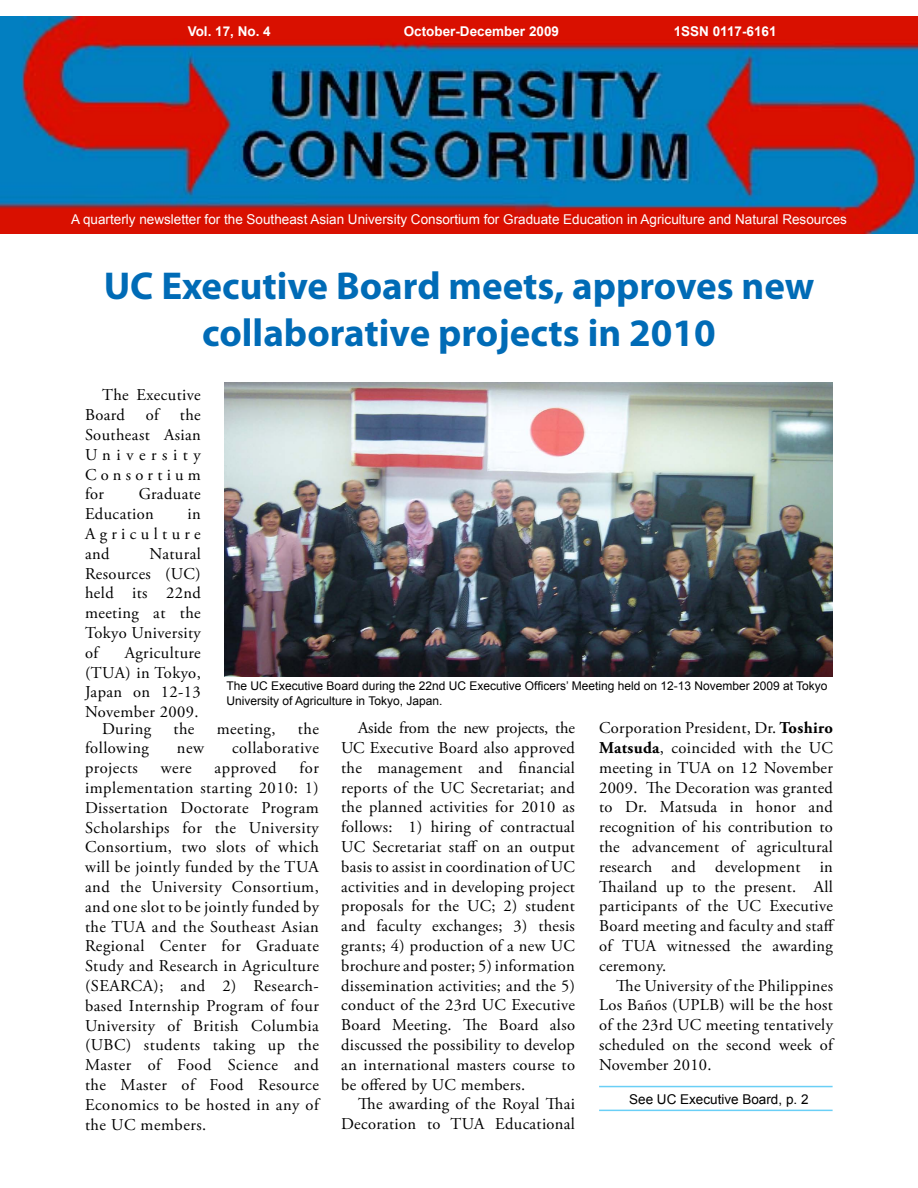
<style>
.page{position:relative;width:918px;height:1188px;background:#fff}
.page>*{position:absolute;margin:0;border:0;box-sizing:border-box;transform-origin:0 0}
.t1{font:700 39px/46.8px "Myriad Pro";color:#006bb6;text-align:center}
.t2{font:16.5px/19.8px "Adobe Garamond Pro";letter-spacing:.025em;color:#000;text-align:justify}
.t3{font:13.5px "Arial";color:#fff}
.t4{font:700 13.5px "Arial";color:#fff}
.t5{font:13.5px "Arial";color:#000}
.t6{font:12px/14.4px "Arial";color:#000}
.s1{font-weight:700}
</style>
<div class="page">
<img style="left:0;top:17px;width:918px;height:217px">
<hr style="left:599px;top:1086px;width:234px;height:1px;background:#6acff6">
<hr style="left:599px;top:1110px;width:234px;height:1px;background:#6acff6">
<img style="left:225px;top:383px;width:608px;height:293px">
<p class="t4" style="left:188px;top:22px;width:85px">Vol. 17, No. 4</p>
<p class="t4" style="left:404px;top:22px;width:157px">October-December 2009</p>
<p class="t4" style="left:674px;top:22px;width:104px">1SSN 0117-6161</p>
<p class="t3" style="left:71px;top:211px;width:777px">A quarterly newsletter for the Southeast Asian University Consortium for Graduate Education in Agriculture and Natural Resources</p>
<h1 class="t1" style="left:104px;top:261px;width:712px">UC Executive Board meets, approves new collaborative projects in 2010</h1>
<p class="t2" style="left:85px;top:386px;width:117px;text-indent:17px">The Executive<br>Board</p>
<p class="t2" style="left:85px;top:406px;width:117px;text-indent:95px">the Southeast Asian University Consortium for</p>
<p class="t2" style="left:146px;top:406px;width:15px">of</p>
<p class="t2" style="left:85px;top:485px;width:117px;text-indent:54px">Graduate<br>Education</p>
<p class="t2" style="left:85px;top:505px;width:117px;text-indent:102px">in Agriculture and</p>
<p class="t2" style="left:85px;top:544px;width:117px;text-indent:64px">Natural Resources (UC) held its 22nd meeting at the Tokyo University of</p>
<p class="t2" style="left:85px;top:643px;width:117px;text-indent:40px">Agriculture (TUA) in Tokyo, Japan on 12-13<br>November 2009.</p>
<p class="t6" style="left:227px;top:679px;width:602px">The UC Executive Board during the 22nd UC Executive Officers’ Meeting held on 12-13 November 2009 at Tokyo<br>University of Agriculture in Tokyo, Japan.</p>
<p class="t2" style="left:102px;top:719px;width:51px">During</p>
<p class="t2" style="left:173px;top:719px;width:23px">the</p>
<p class="t2" style="left:217px;top:719px;width:60px">meeting,</p>
<p class="t2" style="left:298px;top:719px;width:23px">the</p>
<p class="t2" style="left:85px;top:739px;width:65px">following</p>
<p class="t2" style="left:177px;top:739px;width:29px">new</p>
<p class="t2" style="left:232px;top:739px;width:88px">collaborative</p>
<p class="t2" style="left:85px;top:759px;width:54px">projects</p>
<p class="t2" style="left:161px;top:759px;width:32px">were</p>
<p class="t2" style="left:215px;top:759px;width:63px">approved</p>
<p class="t2" style="left:85px;top:759px;width:235px;text-indent:215px">for implementation starting 2010: 1)<br>Dissertation Doctorate Program Scholarships for the University Consortium, two slots of which will be jointly funded by the TUA and the University Consortium, and one slot to be jointly funded by the TUA and the Southeast Asian Regional Center for Graduate Study and Research in Agriculture (SEARCA); and 2) Research&shy;based Internship Program of four University of British Columbia (UBC) students taking up the Master of Food Science and the Master of Food Resource Economics to be hosted in any of the UC members.</p>
<p class="t2" style="left:341px;top:719px;width:235px;text-indent:17px">Aside from the new projects, the UC Executive Board also approved the management and financial reports of the UC Secretariat; and the planned activities for 2010 as follows: 1) hiring of contractual UC Secretariat staff on an output basis to assist in coordination of UC activities and in developing project proposals for the UC; 2) student and faculty exchanges; 3) thesis grants; 4) production of a new UC brochure and poster; 5) information dissemination activities; and the 5) conduct of the 23rd UC Executive Board Meeting. The Board also discussed the possibility to develop an international masters course to be offered by UC members.</p>
<p class="t2" style="left:341px;top:1095px;width:235px;text-align:right">The awarding of the Royal Thai<br>Decoration to TUA Educational</p>
<p class="t2" style="left:599px;top:719px;width:237px">Corporation President, Dr. <span class="s1">Toshiro Matsuda</span>, coincided with the UC meeting in TUA on 12 November 2009. The Decoration was granted to Dr. Matsuda in honor and recognition of his contribution to the advancement of agricultural research and development in Thailand up to the present. All participants of the UC Executive Board meeting and faculty and staff of TUA witnessed the awarding ceremony.</p>
<p class="t2" style="left:599px;top:976px;width:235px;text-indent:17px">The University of the Philippines Los Baños (UPLB) will be the host of the 23rd UC meeting tentatively scheduled on the second week of November 2010.</p>
<p class="t5" style="left:629px;top:1090px;width:181px">See UC Executive Board, p. 2</p>
</div>
